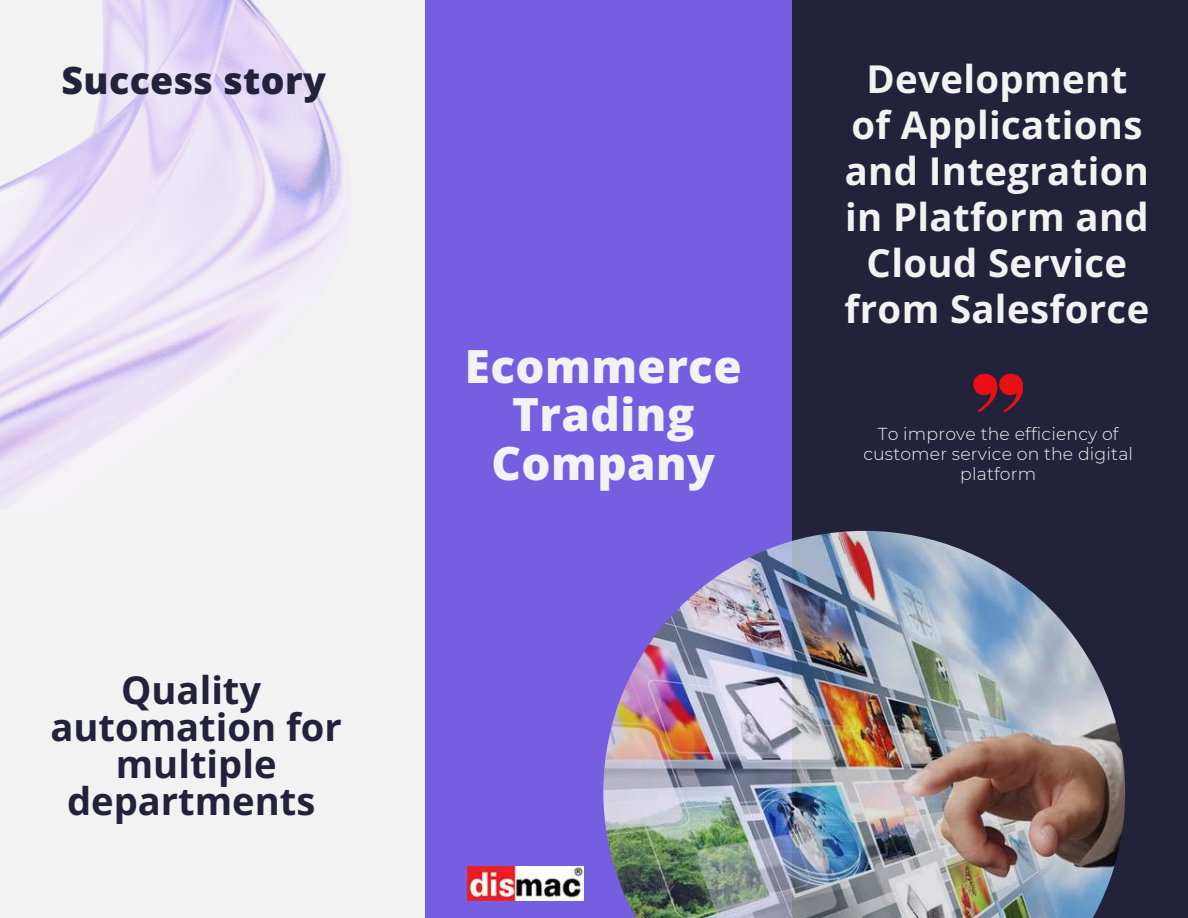
<style>
.page{position:relative;width:1188px;height:918px;background:#755ee0}
.page>*{position:absolute;margin:0;border:0;box-sizing:border-box;transform-origin:0 0}
.t1{font:800 45.75px/48.3px "Open Sans";letter-spacing:.01em;color:#f2f2f2;text-align:center}
.t2{font:700 38.25px/46.2px "Open Sans";letter-spacing:.01em;color:#f2f2f2;text-align:center}
.t3{font:700 38.1px/37px "Open Sans";color:#22223b;text-align:center}
.t4{font:800 37.5px "Open Sans";letter-spacing:.01em;color:#22223b}
.t5{font:300 17.25px/20.2px "Montserrat";letter-spacing:.01em;color:#f2f2f2;text-align:center}
</style>
<div class="page">
<div style="left:792px;top:0;width:396px;height:918px;background:#22223b"></div>
<div style="left:0;top:0;width:424px;height:918px;background:#f2f2f2"></div>
<img style="left:603px;top:531px;width:522px;height:387px">
<svg style="left:973px;top:374px;width:50px;height:39px"></svg>
<img style="left:468px;top:867px;width:116px;height:33px">
<img style="left:0;top:0;width:343px;height:500px">
<p class="t4" style="left:62px;top:52px;width:266px">Success story</p>
<p class="t3" style="left:50px;top:671px;width:293px">Quality automation for multiple departments</p>
<p class="t1" style="left:465px;top:340px;width:278px">Ecommerce<br>Trading<br>Company</p>
<p class="t2" style="left:845px;top:55px;width:306px">Development of Applications and Integration in Platform and<br>Cloud Service from Salesforce</p>
<p class="t5" style="left:863px;top:423px;width:271px">To improve the efficiency of customer service on the digital platform</p>
</div>
